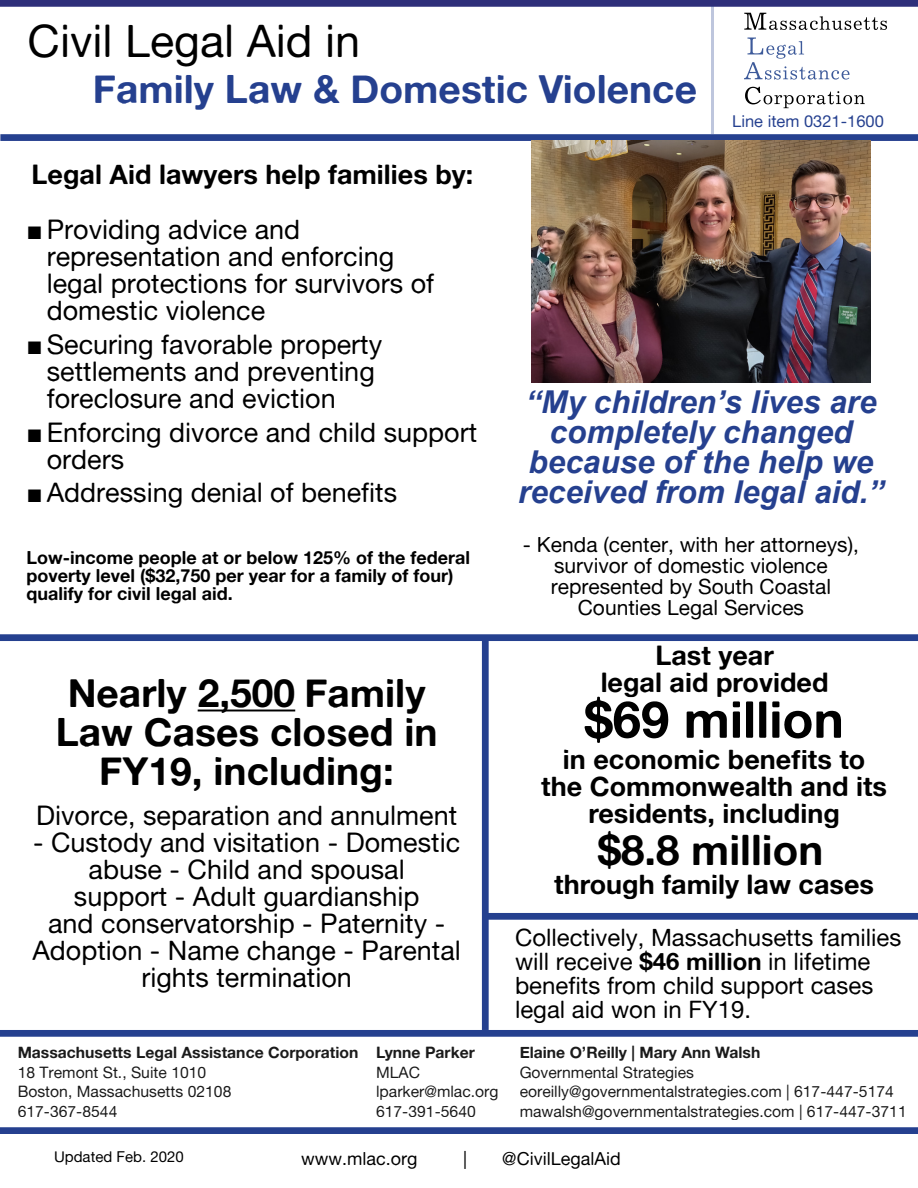
<style>
.page{position:relative;width:918px;height:1188px;background:#fff}
.page>*{position:absolute;margin:0;border:0;box-sizing:border-box;transform-origin:0 0}
.t1{font:51px "Alte Haas Grotesk Bold";color:#000}
.t2{font:45px "Alte Haas Grotesk";color:#000}
.t3{font:42px "Alte Haas Grotesk Bold";color:#000}
.t4{font:39px/39px "Alte Haas Grotesk Bold";color:#000;text-align:center}
.t5{font:39px "Alte Haas Grotesk Bold";color:#25408f}
.t6{font:italic 700 31.5px/30px "Arial";color:#25408f;text-align:center}
.t7{font:27px/27px "Alte Haas Grotesk";color:#000}
.t8{font:27px/27px "Alte Haas Grotesk Bold";color:#000;text-align:center}
.t9{font:24px/24px "Alte Haas Grotesk";color:#000}
.t10{font:21px/21px "Alte Haas Grotesk";color:#000;text-align:center}
.t11{font:18px/18px "Alte Haas Grotesk Bold";color:#000}
.t12{font:18px "Alte Haas Grotesk";color:#000}
.t13{font:16.5px "Alte Haas Grotesk";color:#25408f}
.t14{font:15.75px/19.5px "Alte Haas Grotesk";color:#000}
.t15{font:15.75px "Alte Haas Grotesk Bold";color:#000}
.t16{font:15px "Alte Haas Grotesk";color:#000}
.s1{font-family:"Arial"}
.s2{font-family:"Alte Haas Grotesk Bold"}
</style>
<div class="page">
<div style="left:0;top:134px;width:918px;height:7px;background:#25408f"></div>
<div style="left:0;top:0;width:918px;height:7px;background:#2e2f7a"></div>
<hr style="left:711px;top:6px;width:2px;height:128px;background:#25408f">
<img style="left:744px;top:13px;width:134px;height:17px">
<img style="left:747px;top:38px;width:57px;height:21px">
<img style="left:744px;top:62px;width:106px;height:18px">
<img style="left:745px;top:87px;width:120px;height:17px">
<div style="left:0;top:1030px;width:918px;height:7px;background:#25408f"></div>
<div style="left:0;top:634px;width:918px;height:7px;background:#25408f"></div>
<div style="left:482px;top:638px;width:7px;height:392px;background:#25408f"></div>
<div style="left:0;top:1127px;width:918px;height:7px;background:#25408f"></div>
<img style="left:531px;top:141px;width:340px;height:242px">
<hr style="left:198px;top:710px;width:97px;height:1px;background:#000">
<div style="left:483px;top:913px;width:435px;height:7px;background:#25408f"></div>
<h2 class="t2" style="left:28px;top:14px;width:334px">Civil Legal Aid in</h2>
<h3 class="t5" style="left:93px;top:65px;width:606px">Family Law &amp; Domestic Violence</h3>
<p class="t13" style="left:732px;top:112px;width:153px">Line item 0321-1600</p>
<p class="t8" style="left:32px;top:161px;width:443px">Legal Aid lawyers help families by:</p>
<p class="t7" style="left:47px;top:216px;width:389px;text-indent:-20px"><span class="s1">■</span>Providing advice and representation and enforcing legal protections for survivors of domestic violence</p>
<p class="t7" style="left:47px;top:330px;width:337px;text-indent:-20px"><span class="s1">■</span>Securing favorable property settlements and preventing foreclosure and eviction</p>
<p class="t7" style="left:47px;top:418px;width:432px;text-indent:-20px"><span class="s1">■</span>Enforcing divorce and child support orders</p>
<p class="t7" style="left:26px;top:479px;width:372px"><span class="s1">■</span>Addressing denial of benefits</p>
<p class="t11" style="left:26px;top:548px;width:445px">Low-income people at or below 125% of the federal poverty level ($32,750 per year for a family of four) qualify for civil legal aid.</p>
<h3 class="t4" style="left:56px;top:672px;width:383px">Nearly 2,500 Family<br>Law Cases closed in<br>FY19, including:</h3>
<p class="t7" style="left:36px;top:802px;width:423px">Divorce, separation and annulment</p>
<p class="t7" style="left:32px;top:829px;width:430px;text-align:center">- Custody and visitation - Domestic abuse - Child and spousal<br>support - Adult guardianship<br>and conservatorship - Paternity -<br>Adoption - Name change - Parental rights termination</p>
<p class="t15" style="left:18px;top:1043px;width:342px">Massachusetts Legal Assistance Corporation</p>
<p class="t14" style="left:18px;top:1062px;width:215px">18 Tremont St., Suite 1010<br>Boston, Massachusetts 02108<br>617-367-8544</p>
<p class="t15" style="left:376px;top:1043px;width:100px">Lynne Parker</p>
<p class="t14" style="left:376px;top:1062px;width:124px">MLAC lparker@mlac.org<br>617-391-5640</p>
<p class="t6" style="left:518px;top:388px;width:367px">“My children’s lives are completely changed because of the help we received from legal aid.”</p>
<p class="t10" style="left:523px;top:534px;width:338px">- Kenda (center, with her attorneys), survivor of domestic violence represented by South Coastal<br>Counties Legal Services</p>
<p class="t8" style="left:601px;top:641px;width:229px">Last year<br>legal aid provided</p>
<h1 class="t1" style="left:584px;top:688px;width:261px">$69 million</h1>
<p class="t8" style="left:541px;top:745px;width:347px">in economic benefits to the Commonwealth and its residents, including</p>
<h3 class="t3" style="left:598px;top:824px;width:227px">$8.8 million</h3>
<p class="t8" style="left:554px;top:870px;width:321px">through family law cases</p>
<p class="t9" style="left:515px;top:926px;width:388px">Collectively, Massachusetts families will receive <span class="s2">$46 million</span> in lifetime benefits from child support cases legal aid won in FY19.</p>
<p class="t15" style="left:520px;top:1043px;width:242px">Elaine O’Reilly | Mary Ann Walsh</p>
<p class="t14" style="left:520px;top:1062px;width:389px">Governmental Strategies eoreilly@governmentalstrategies.com | 617-447-5174 mawalsh@governmentalstrategies.com | 617-447-3711</p>
<p class="t16" style="left:54px;top:1148px;width:131px">Updated Feb. 2020</p>
<p class="t12" style="left:301px;top:1148px;width:118px">www.mlac.org</p>
<p class="t12" style="left:463px;top:1148px;width:5px">|</p>
<p class="t12" style="left:502px;top:1148px;width:120px">@CivilLegalAid</p>
</div>
